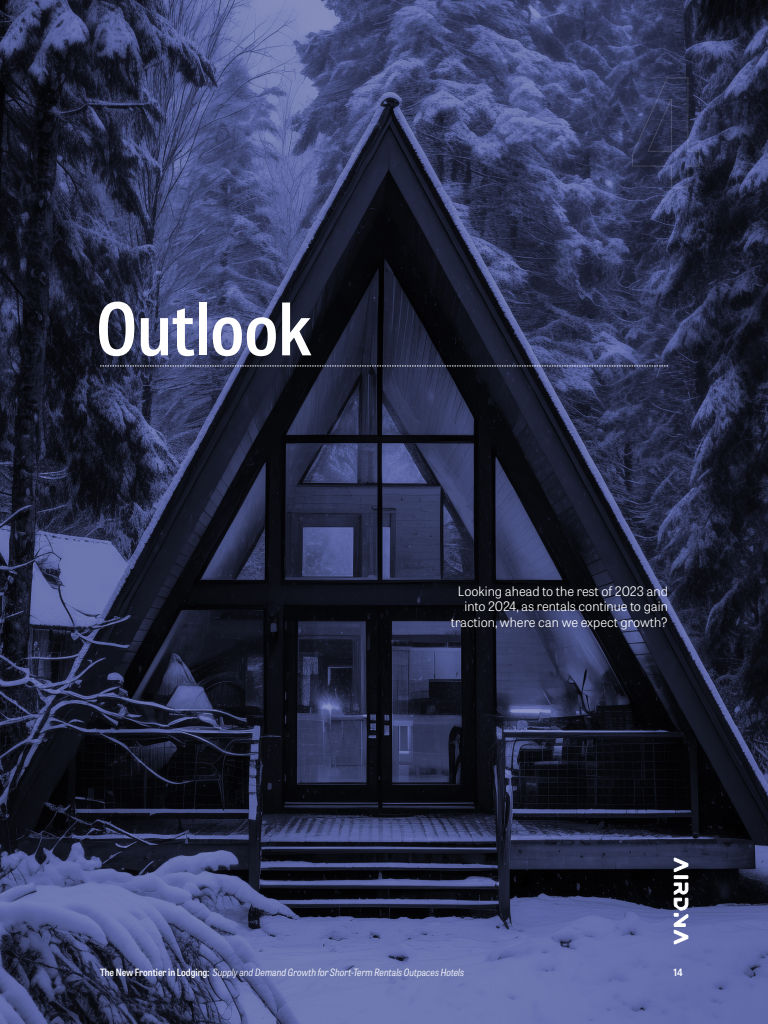
<style>
.page{position:relative;width:768px;height:1024px;background:#fff}
.page>*{position:absolute;margin:0;border:0;box-sizing:border-box;transform-origin:0 0}
.Header_-_title{font:600 semi-condensed 72px "Tablet Gothic";color:#fff}
.t1{font:300 13px "Tablet Gothic";color:#fff}
.Header_-_title-2{font:italic 300 semi-condensed 10px "Tablet Gothic";color:#fff}
.Header{font:600 10px "Tablet Gothic";color:#fff}
.s1{font-weight:600;font-style:normal}
</style>
<div class="page">
<img style="left:0;top:0;width:768px;height:1024px">
<svg style="left:674px;top:858px;width:14px;height:86px"></svg>
<svg style="left:100px;top:366px;width:568px;height:1px"></svg>
<p class="Header_-_title" style="left:96px;top:279px;width:217px">Outlook</p>
<p class="t1" style="left:458px;top:582px;width:212px">Looking ahead to the rest of 2023 and</p>
<p class="t1" style="left:465px;top:598px;width:205px">into 2024, as rentals continue to gain</p>
<p class="t1" style="left:451px;top:614px;width:219px">traction, where can we expect growth?</p>
<p class="Header_-_title-2" style="left:100px;top:965px;width:366px"><span class="s1">The New Frontier in Lodging:</span> Supply and Demand Growth for Short-Term Rentals Outpaces Hotels</p>
<p class="Header" style="left:674px;top:965px;width:11px">14</p>
</div>
